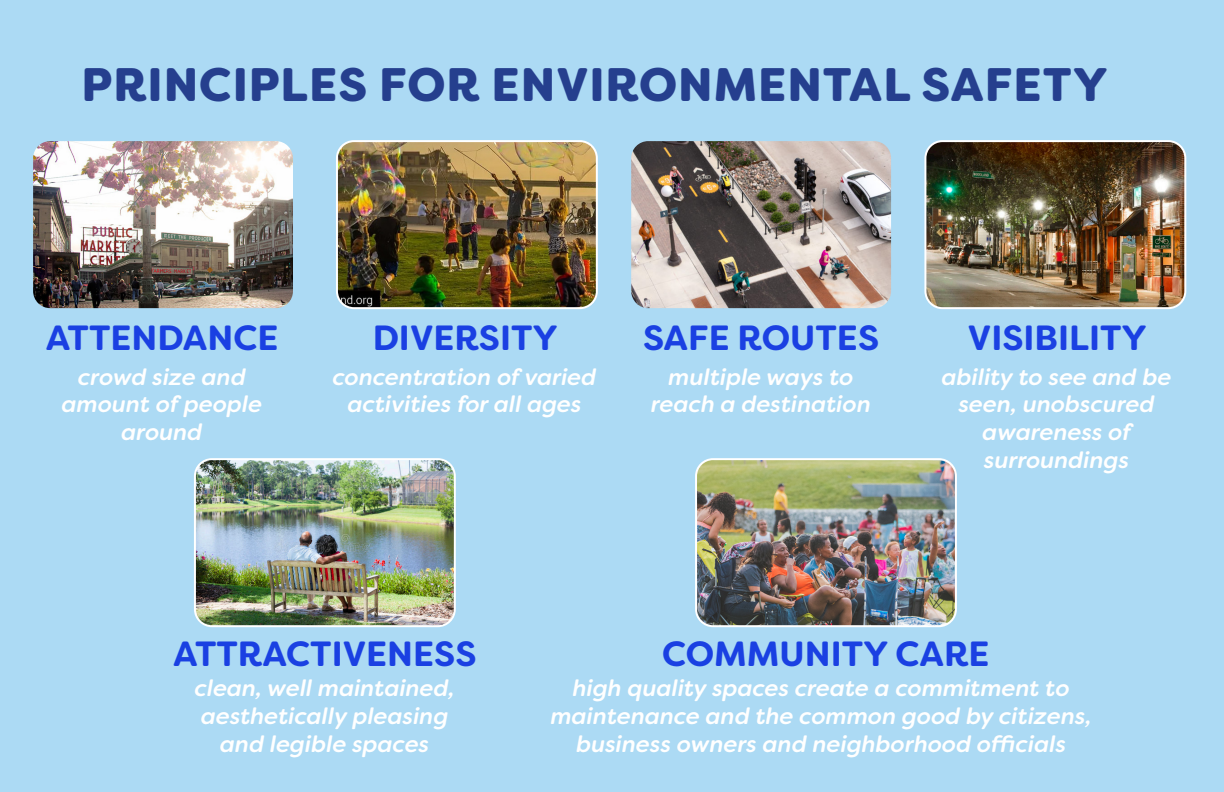
<style>
.page{position:relative;width:1224px;height:792px;background:#acdaf4}
.page>*{position:absolute;margin:0;border:0;box-sizing:border-box;transform-origin:0 0}
.Detroit_DINOsaur_Hea{font:900 47px "Filson Soft";letter-spacing:.02em;color:#253f8e}
.Detroit_DINOsaur_Hea-2{font:700 35px "Filson Soft";color:#1a40e2}
.Detroit_DINOsaur_Hea-3{font:italic 500 23px/27.6px "Filson Soft";color:#fff;text-align:center}
</style>
<div class="page">
<img style="left:631px;top:141px;width:260px;height:167px">
<img style="left:339px;top:143px;width:256px;height:163px">
<div style="left:336px;top:140px;width:262px;height:169px;border:2px solid #fff;border-radius:17px"></div>
<img style="left:197px;top:461px;width:256px;height:163px">
<div style="left:194px;top:458px;width:262px;height:169px;border:2px solid #fff;border-radius:17px"></div>
<img style="left:698px;top:461px;width:256px;height:163px">
<div style="left:695px;top:458px;width:262px;height:169px;border:2px solid #fff;border-radius:17px"></div>
<img style="left:927px;top:143px;width:258px;height:165px">
<div style="left:924px;top:140px;width:262px;height:169px;border:2px solid #fff;border-radius:17px"></div>
<img style="left:33px;top:141px;width:260px;height:167px">
<p class="Detroit_DINOsaur_Hea" style="left:81px;top:54px;width:1028px">PRINCIPLES FOR ENVIRONMENTAL SAFETY</p>
<p class="Detroit_DINOsaur_Hea-2" style="left:46px;top:315px;width:234px">ATTENDANCE</p>
<p class="Detroit_DINOsaur_Hea-2" style="left:373px;top:315px;width:187px">DIVERSITY</p>
<p class="Detroit_DINOsaur_Hea-2" style="left:643px;top:315px;width:237px">SAFE ROUTES</p>
<p class="Detroit_DINOsaur_Hea-2" style="left:968px;top:315px;width:180px">VISIBILITY</p>
<p class="Detroit_DINOsaur_Hea-3" style="left:62px;top:363px;width:202px">crowd size and amount of people around</p>
<p class="Detroit_DINOsaur_Hea-3" style="left:333px;top:363px;width:265px">concentration of varied activities for all ages</p>
<p class="Detroit_DINOsaur_Hea-3" style="left:651px;top:363px;width:221px">multiple ways to reach a destination</p>
<p class="Detroit_DINOsaur_Hea-3" style="left:942px;top:363px;width:231px">ability to see and be seen, unobscured awareness of surroundings</p>
<p class="Detroit_DINOsaur_Hea-2" style="left:173px;top:631px;width:305px">ATTRACTIVENESS</p>
<p class="Detroit_DINOsaur_Hea-2" style="left:662px;top:631px;width:329px">COMMUNITY CARE</p>
<p class="Detroit_DINOsaur_Hea-3" style="left:195px;top:675px;width:262px">clean, well maintained, aesthetically pleasing and legible spaces</p>
<p class="Detroit_DINOsaur_Hea-3" style="left:551px;top:675px;width:543px">high quality spaces create a commitment to maintenance and the common good by citizens, business owners and neighborhood officials</p>
</div>
